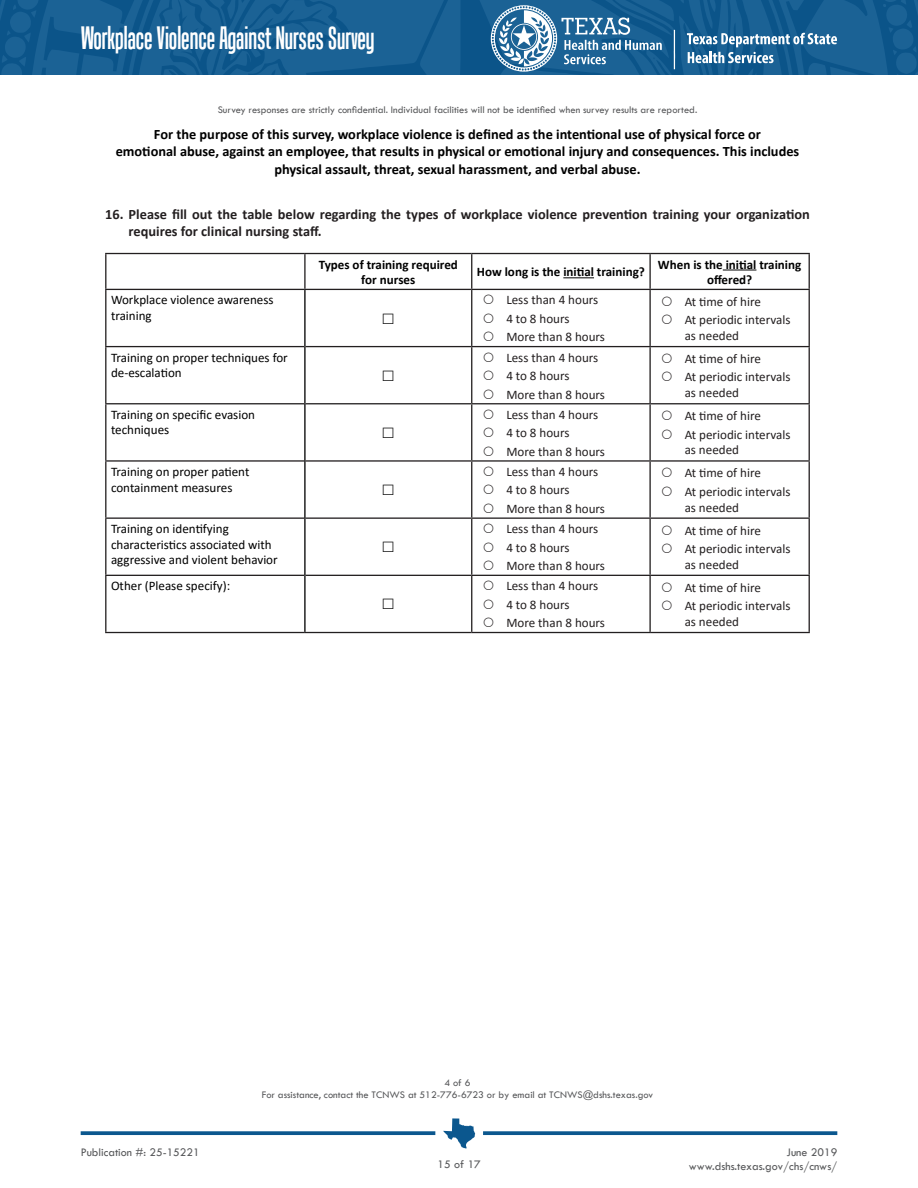
<style>
.page{position:relative;width:918px;height:1188px;background:#fff}
.page>*{position:absolute;margin:0;border:0;box-sizing:border-box;transform-origin:0 0}
.t1{font:31.5px "Tandelle";color:#fff}
.t2{font:700 14.4px/17.2px "Calibri";color:#000;text-align:center}
.t3{font:700 14.4px/17.2px "Calibri";color:#231f20}
.t4{font:13.05px/18.5px "Calibri";color:#231f20}
.t5{font:13.05px/15.6px "Calibri";color:#000}
.t6{font:700 13.05px/15.6px "Calibri";color:#000;text-align:center}
.t7{font:12px "Tw Cen";color:#57585a}
.t8{font:10.5px/12.6px "Tw Cen";color:#57585a;text-align:center}
</style>
<div class="page">
<svg style="left:81px;top:1131px;width:354px;height:4px"></svg>
<svg style="left:443px;top:1118px;width:32px;height:31px"></svg>
<svg style="left:483px;top:1131px;width:354px;height:4px"></svg>
<svg style="left:0;top:0;width:918px;height:75px;background:#246798"></svg>
<hr style="left:105px;top:253px;width:200px;height:1px;background:#231f20">
<hr style="left:105px;top:254px;width:1px;height:35px;background:#231f20">
<hr style="left:305px;top:253px;width:167px;height:1px;background:#231f20">
<hr style="left:304px;top:254px;width:2px;height:35px;background:#231f20">
<hr style="left:472px;top:253px;width:178px;height:1px;background:#231f20">
<hr style="left:471px;top:254px;width:1px;height:35px;background:#231f20">
<hr style="left:650px;top:253px;width:160px;height:1px;background:#231f20">
<hr style="left:649px;top:254px;width:2px;height:35px;background:#231f20">
<hr style="left:809px;top:254px;width:1px;height:35px;background:#231f20">
<hr style="left:105px;top:289px;width:200px;height:1px;background:#231f20">
<hr style="left:105px;top:290px;width:1px;height:56px;background:#231f20">
<hr style="left:305px;top:289px;width:167px;height:1px;background:#231f20">
<hr style="left:472px;top:289px;width:178px;height:1px;background:#231f20">
<hr style="left:471px;top:290px;width:1px;height:56px;background:#231f20">
<hr style="left:650px;top:289px;width:160px;height:1px;background:#231f20">
<hr style="left:649px;top:290px;width:2px;height:56px;background:#231f20">
<hr style="left:809px;top:290px;width:1px;height:56px;background:#231f20">
<hr style="left:105px;top:346px;width:199px;height:1px;background:#231f20">
<hr style="left:105px;top:347px;width:1px;height:56px;background:#231f20">
<hr style="left:306px;top:346px;width:166px;height:1px;background:#231f20">
<hr style="left:472px;top:346px;width:178px;height:1px;background:#231f20">
<hr style="left:471px;top:347px;width:1px;height:56px;background:#231f20">
<hr style="left:650px;top:346px;width:160px;height:1px;background:#231f20">
<hr style="left:649px;top:347px;width:2px;height:56px;background:#231f20">
<hr style="left:809px;top:347px;width:1px;height:56px;background:#231f20">
<hr style="left:105px;top:403px;width:199px;height:1px;background:#231f20">
<hr style="left:105px;top:404px;width:1px;height:56px;background:#231f20">
<hr style="left:306px;top:403px;width:166px;height:1px;background:#231f20">
<hr style="left:472px;top:403px;width:178px;height:1px;background:#231f20">
<hr style="left:471px;top:404px;width:1px;height:56px;background:#231f20">
<hr style="left:650px;top:403px;width:160px;height:1px;background:#231f20">
<hr style="left:649px;top:404px;width:2px;height:56px;background:#231f20">
<hr style="left:809px;top:404px;width:1px;height:56px;background:#231f20">
<hr style="left:105px;top:460px;width:199px;height:2px;background:#231f20">
<hr style="left:105px;top:462px;width:1px;height:55px;background:#231f20">
<hr style="left:306px;top:460px;width:166px;height:2px;background:#231f20">
<hr style="left:472px;top:460px;width:178px;height:2px;background:#231f20">
<hr style="left:471px;top:462px;width:1px;height:55px;background:#231f20">
<hr style="left:650px;top:460px;width:160px;height:2px;background:#231f20">
<hr style="left:649px;top:462px;width:2px;height:55px;background:#231f20">
<hr style="left:809px;top:462px;width:1px;height:55px;background:#231f20">
<hr style="left:105px;top:517px;width:199px;height:2px;background:#231f20">
<hr style="left:105px;top:519px;width:1px;height:56px;background:#231f20">
<hr style="left:306px;top:517px;width:166px;height:2px;background:#231f20">
<hr style="left:472px;top:517px;width:178px;height:2px;background:#231f20">
<hr style="left:471px;top:519px;width:1px;height:56px;background:#231f20">
<hr style="left:650px;top:517px;width:160px;height:2px;background:#231f20">
<hr style="left:649px;top:519px;width:2px;height:56px;background:#231f20">
<hr style="left:809px;top:519px;width:1px;height:56px;background:#231f20">
<hr style="left:105px;top:575px;width:199px;height:1px;background:#231f20">
<hr style="left:105px;top:576px;width:1px;height:56px;background:#231f20">
<hr style="left:306px;top:575px;width:166px;height:1px;background:#231f20">
<hr style="left:472px;top:575px;width:178px;height:1px;background:#231f20">
<hr style="left:471px;top:576px;width:1px;height:56px;background:#231f20">
<hr style="left:650px;top:575px;width:160px;height:1px;background:#231f20">
<hr style="left:649px;top:576px;width:2px;height:56px;background:#231f20">
<hr style="left:809px;top:576px;width:1px;height:56px;background:#231f20">
<hr style="left:105px;top:632px;width:200px;height:1px;background:#231f20">
<hr style="left:305px;top:632px;width:167px;height:1px;background:#231f20">
<hr style="left:472px;top:632px;width:178px;height:1px;background:#231f20">
<hr style="left:650px;top:632px;width:160px;height:1px;background:#231f20">
<hr style="left:304px;top:290px;width:2px;height:57px;background:#000">
<hr style="left:304px;top:347px;width:2px;height:57px;background:#000">
<hr style="left:304px;top:404px;width:2px;height:57px;background:#000">
<hr style="left:304px;top:461px;width:2px;height:57px;background:#000">
<hr style="left:304px;top:518px;width:2px;height:57px;background:#000">
<hr style="left:304px;top:575px;width:2px;height:57px;background:#000">
<hr style="left:563px;top:277px;width:31px;height:1px;background:#000">
<hr style="left:723px;top:270px;width:33px;height:1px;background:#000">
<h1 class="t1" style="left:81px;top:20px;width:295px">Workplace Violence Against Nurses Survey</h1>
<p class="t8" style="left:218px;top:103px;width:481px">Survey responses are strictly confidential. Individual facilities will not be identified when survey results are reported.</p>
<p class="t2" style="left:116px;top:125px;width:685px">For the purpose of this survey, workplace violence is defined as the intentional use of physical force or<br>emotional abuse, against an employee, that results in physical or emotional injury and consequences. This includes physical assault, threat, sexual harassment, and verbal abuse.</p>
<p class="t3" style="left:129px;top:205px;width:683px;text-indent:-23px">16. Please fill out the table below regarding the types of workplace violence prevention training your organization requires for clinical nursing staff.</p>
<p class="t6" style="left:319px;top:256px;width:141px">Types of training required for nurses</p>
<p class="t6" style="left:477px;top:264px;width:169px">How long is the initial training?</p>
<p class="t6" style="left:658px;top:256px;width:145px">When is the initial training offered?</p>
<p class="t5" style="left:111px;top:292px;width:164px">Workplace violence awareness training</p>
<p class="t4" style="left:506px;top:290px;width:100px">Less than 4 hours<br>4 to 8 hours<br>More than 8 hours</p>
<p class="t4" style="left:685px;top:292px;width:107px">At time of hire<br>At periodic intervals</p>
<p class="t4" style="left:685px;top:326px;width:56px">as needed</p>
<p class="t5" style="left:111px;top:349px;width:178px">Training on proper techniques for de-escalation</p>
<p class="t4" style="left:506px;top:348px;width:100px">Less than 4 hours<br>4 to 8 hours<br>More than 8 hours</p>
<p class="t4" style="left:685px;top:349px;width:107px">At time of hire<br>At periodic intervals</p>
<p class="t4" style="left:685px;top:383px;width:56px">as needed</p>
<p class="t5" style="left:111px;top:406px;width:146px">Training on specific evasion techniques</p>
<p class="t4" style="left:506px;top:405px;width:100px">Less than 4 hours<br>4 to 8 hours<br>More than 8 hours</p>
<p class="t4" style="left:685px;top:406px;width:107px">At time of hire<br>At periodic intervals</p>
<p class="t4" style="left:685px;top:440px;width:56px">as needed</p>
<p class="t5" style="left:111px;top:463px;width:140px">Training on proper patient containment measures</p>
<p class="t4" style="left:506px;top:462px;width:100px">Less than 4 hours<br>4 to 8 hours<br>More than 8 hours</p>
<p class="t4" style="left:685px;top:463px;width:107px">At time of hire<br>At periodic intervals</p>
<p class="t4" style="left:685px;top:498px;width:56px">as needed</p>
<p class="t5" style="left:111px;top:521px;width:168px">Training on identifying characteristics associated with aggressive and violent behavior</p>
<p class="t4" style="left:506px;top:519px;width:100px">Less than 4 hours<br>4 to 8 hours<br>More than 8 hours</p>
<p class="t4" style="left:685px;top:521px;width:107px">At time of hire<br>At periodic intervals</p>
<p class="t4" style="left:685px;top:555px;width:56px">as needed</p>
<p class="t5" style="left:111px;top:578px;width:121px">Other (Please specify):</p>
<p class="t4" style="left:506px;top:576px;width:100px">Less than 4 hours<br>4 to 8 hours<br>More than 8 hours</p>
<p class="t4" style="left:685px;top:578px;width:107px">At time of hire<br>At periodic intervals</p>
<p class="t4" style="left:685px;top:612px;width:56px">as needed</p>
<p class="t8" style="left:262px;top:1076px;width:393px">4 of 6<br>For assistance, contact the TCNWS at 512-776-6723 or by email at TCNWS@dshs.texas.gov</p>
<p class="t7" style="left:81px;top:1145px;width:121px">Publication #: 25-15221</p>
<p class="t7" style="left:786px;top:1145px;width:52px">June 2019</p>
<p class="t7" style="left:437px;top:1157px;width:45px">15 of 17</p>
<p class="t7" style="left:689px;top:1159px;width:150px">www.dshs.texas.gov/chs/cnws/</p>
</div>
